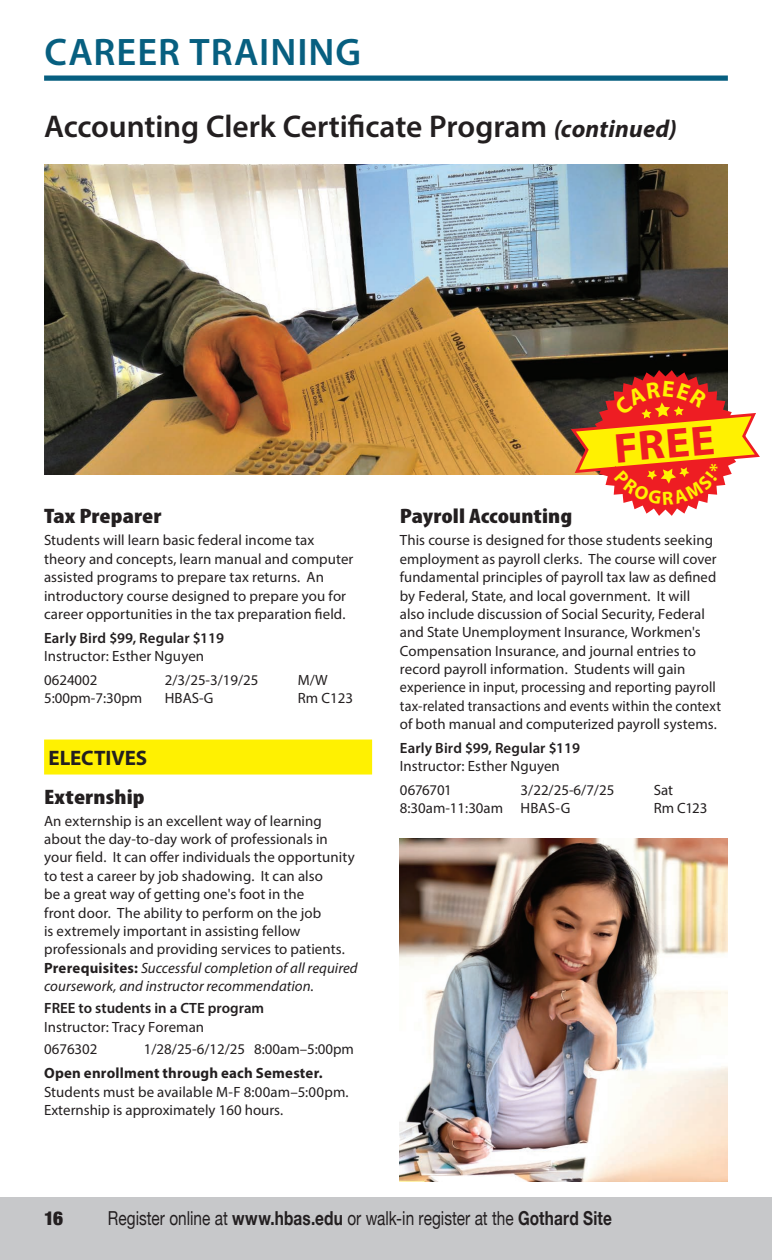
<style>
.page{position:relative;width:772px;height:1260px;background:#fff}
.page>*{position:absolute;margin:0;border:0;box-sizing:border-box;transform-origin:0 0}
.Body_copy{font:700 42.18px "Myriad Pro";color:#ee1d23;scale:1.07 1}
.t1{font:600 38.5px "Myriad Pro";letter-spacing:.025em;color:#075f80}
.t2{font:600 31.5px "Myriad Pro";letter-spacing:-.005em;color:#231f20}
.Body_copy-2{font:900 condensed 21px "Myriad Pro";letter-spacing:.005em;color:#231f20;scale:1.2 1}
.Body_copy-3{font:700 21px "Myriad Pro";letter-spacing:-.005em;color:#231f20}
.t3{font:19.25px "Helvetica Neue";color:#231f20;scale:.8 1}
.t4{font:900 condensed 19.25px "Helvetica Neue";color:#231f20}
.Body_copy-4{font:14.88px/18.4px "Myriad Pro";letter-spacing:.005em;color:#231f20}
.Body_copy-5{font:600 14.88px/17.8px "Myriad Pro";letter-spacing:.005em;color:#231f20}
.Body_copy-6{font:14.88px "Myriad Pro";letter-spacing:-.025em;color:#231f20}
.s1{font-weight:700;font-style:italic;font-size:24.5px}
.s2{font-weight:400}
.s3{font-weight:700}
.s4{font-style:italic}
</style>
<div class="page">
<div style="left:0;top:1197px;width:772px;height:63px;background:#c7c8ca"></div>
<div style="left:44px;top:740px;width:328px;height:35px;background:#fff101"></div>
<img style="left:400px;top:839px;width:328px;height:342px">
<div style="left:44px;top:76px;width:684px;height:5px;background:#075f80"></div>
<img style="left:44px;top:164px;width:684px;height:310px">
<svg style="left:571px;top:370px;width:189px;height:146px"></svg>
<p class="t1" style="left:44px;top:28px;width:318px">CAREER TRAINING</p>
<p class="t2" style="left:44px;top:107px;width:634px">Accounting Clerk Certificate Program <span class="s1">(continued)</span></p>
<p class="Body_copy-2" style="left:44px;top:503px;width:99px">Tax Preparer</p>
<p class="Body_copy-4" style="left:44px;top:531px;width:311px">Students will learn basic federal income tax theory and concepts, learn manual and computer assisted programs to prepare tax returns. An introductory course designed to prepare you for career opportunities in the tax preparation field.</p>
<p class="Body_copy-5" style="left:44px;top:629px;width:182px">Early Bird $99, Regular $119<br><span class="s2">Instructor: Esther Nguyen</span></p>
<p class="Body_copy-4" style="left:44px;top:671px;width:55px">0624002</p>
<p class="Body_copy-4" style="left:165px;top:671px;width:95px">2/3/25-3/19/25</p>
<p class="Body_copy-4" style="left:298px;top:671px;width:31px">M/W</p>
<p class="Body_copy-4" style="left:44px;top:689px;width:100px">5:00pm-7:30pm</p>
<p class="Body_copy-4" style="left:165px;top:689px;width:50px">HBAS-G</p>
<p class="Body_copy-4" style="left:298px;top:689px;width:57px">Rm C123</p>
<p class="Body_copy-3" style="left:48px;top:744px;width:100px">ELECTIVES</p>
<p class="Body_copy-2" style="left:44px;top:783px;width:85px">Externship</p>
<p class="Body_copy-4" style="left:44px;top:811px;width:315px">An externship is an excellent way of learning about the day-to-day work of professionals in your field. It can offer individuals the opportunity to test a career by job shadowing. It can also<br>be a great way of getting one's foot in the<br>front door. The ability to perform on the job<br>is extremely important in assisting fellow professionals and providing services to patients.<br><span class="s3">Prerequisites:</span> <span class="s4">Successful completion of all required coursework, and instructor recommendation.</span></p>
<p class="Body_copy-5" style="left:44px;top:999px;width:222px">FREE to students in a CTE program</p>
<p class="Body_copy-4" style="left:44px;top:1017px;width:162px">Instructor: Tracy Foreman</p>
<p class="Body_copy-4" style="left:44px;top:1039px;width:55px">0676302</p>
<p class="Body_copy-4" style="left:144px;top:1039px;width:212px">1/28/25-6/12/25 8:00am–5:00pm</p>
<p class="Body_copy-4" style="left:44px;top:1064px;width:306px"><span class="s3">Open enrollment through each Semester.<br></span>Students must be available M-F 8:00am–5:00pm.<br>Externship is approximately 160 hours.</p>
<p class="Body_copy" style="left:612px;top:421px;width:96px;rotate:-5deg">FREE</p>
<p class="Body_copy-2" style="left:400px;top:503px;width:145px">Payroll Accounting</p>
<p class="Body_copy-4" style="left:400px;top:531px;width:323px">This course is designed for those students seeking employment as payroll clerks. The course will cover fundamental principles of payroll tax law as defined by Federal, State, and local government. It will<br>also include discussion of Social Security, Federal and State Unemployment Insurance, Workmen's Compensation Insurance, and journal entries to record payroll information. Students will gain experience in input, processing and reporting payroll tax-related transactions and events within the context of both manual and computerized payroll systems.</p>
<p class="Body_copy-5" style="left:400px;top:739px;width:182px">Early Bird $99, Regular $119<br><span class="s2">Instructor: Esther Nguyen</span></p>
<p class="Body_copy-6" style="left:400px;top:781px;width:53px">0676701</p>
<p class="Body_copy-4" style="left:520px;top:781px;width:95px">3/22/25-6/7/25</p>
<p class="Body_copy-4" style="left:653px;top:781px;width:21px">Sat</p>
<p class="Body_copy-4" style="left:400px;top:799px;width:172px">8:30am-11:30am HBAS-G</p>
<p class="Body_copy-4" style="left:653px;top:799px;width:55px">Rm C123</p>
<p class="t4" style="left:44px;top:1203px;width:21px">16</p>
<p class="t3" style="left:108px;top:1205px;width:631px">Register online at <span class="s3">www.hbas.edu</span> or walk-in register at the <span class="s3">Gothard Site</span></p>
</div>
